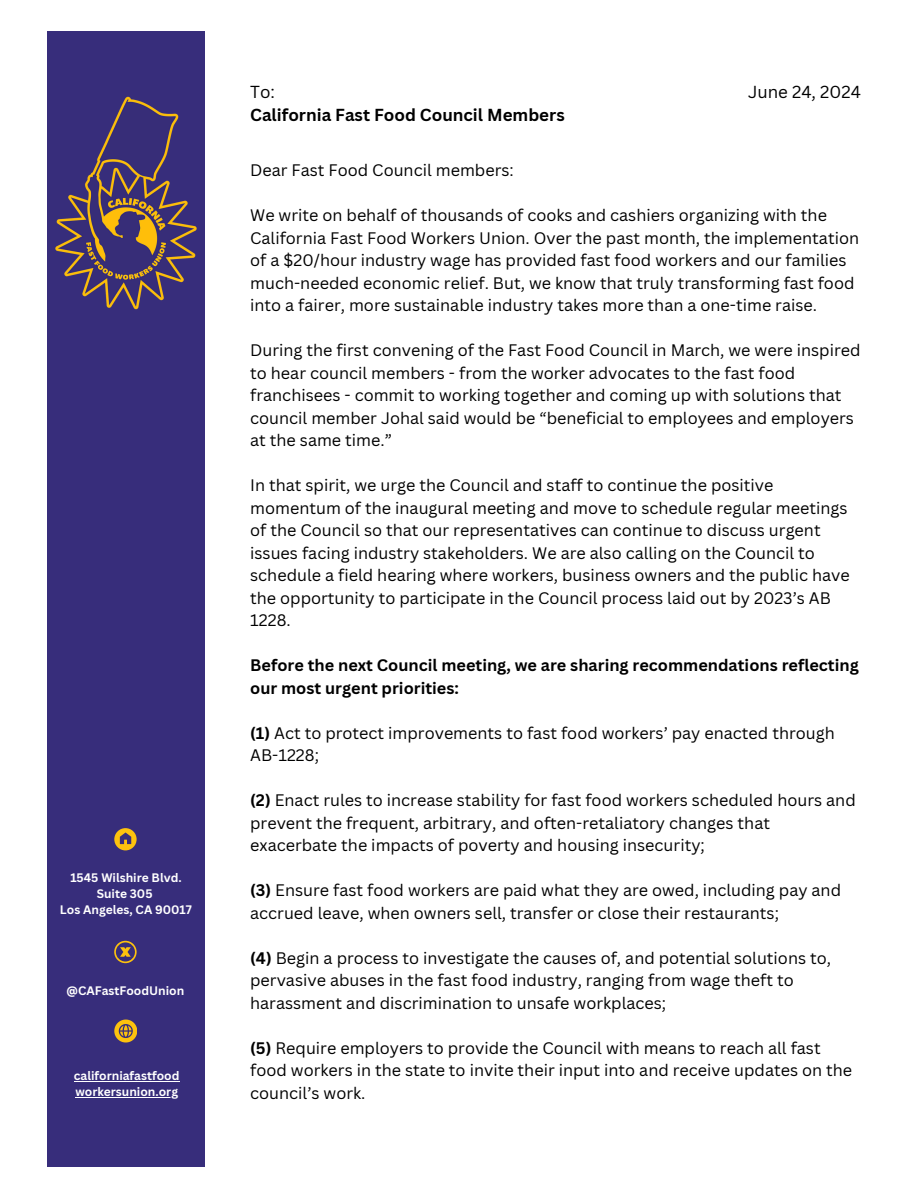
<style>
.page{position:relative;width:918px;height:1188px;background:#fff}
.page>*{position:absolute;margin:0;border:0;box-sizing:border-box;transform-origin:0 0}
.t1{font:700 16.95px "Canva Sans";color:#000}
.t2{font:16.95px "Canva Sans";color:#000}
.t3{font:16.2px/22.5px "Canva Sans";color:#000}
.t4{font:700 16.2px/22.5px "Canva Sans";color:#000}
.t5{font:700 12px "Canva Sans";color:#fff}
.s1{font-weight:700}
</style>
<div class="page">
<div style="left:47px;top:32px;width:158px;height:1135px;background:#372d7b"></div>
<svg style="left:114px;top:1020px;width:23px;height:22px"></svg>
<svg style="left:114px;top:828px;width:23px;height:22px"></svg>
<img style="left:55px;top:96px;width:142px;height:214px">
<svg style="left:114px;top:941px;width:23px;height:22px"></svg>
<hr style="left:74px;top:1081px;width:106px;height:1px;background:#fff">
<hr style="left:75px;top:1097px;width:103px;height:1px;background:#fff">
<h2 class="t5" style="left:70px;top:869px;width:113px">1545 Wilshire Blvd.</h2>
<h2 class="t5" style="left:97px;top:885px;width:57px">Suite 305</h2>
<h2 class="t5" style="left:60px;top:901px;width:134px">Los Angeles, CA 90017</h2>
<h2 class="t5" style="left:67px;top:983px;width:119px">@CAFastFoodUnion</h2>
<h2 class="t5" style="left:74px;top:1068px;width:107px">californiafastfood</h2>
<h2 class="t5" style="left:75px;top:1084px;width:104px">workersunion.org</h2>
<h2 class="t2" style="left:250px;top:80px;width:26px">To:</h2>
<h1 class="t2" style="left:748px;top:80px;width:114px">June 24, 2024</h1>
<h2 class="t1" style="left:250px;top:103px;width:316px">California Fast Food Council Members</h2>
<p class="t3" style="left:250px;top:159px;width:265px">Dear Fast Food Council members:</p>
<p class="t3" style="left:250px;top:204px;width:610px">We write on behalf of thousands of cooks and cashiers organizing with the California Fast Food Workers Union. Over the past month, the implementation of a $20/hour industry wage has provided fast food workers and our families much-needed economic relief. But, we know that truly transforming fast food into a fairer, more sustainable industry takes more than a one-time raise.</p>
<p class="t3" style="left:250px;top:339px;width:612px">During the first convening of the Fast Food Council in March, we were inspired to hear council members - from the worker advocates to the fast food franchisees - commit to working together and coming up with solutions that council member Johal said would be “beneficial to employees and employers at the same time.”</p>
<p class="t3" style="left:250px;top:474px;width:601px">In that spirit, we urge the Council and staff to continue the positive momentum of the inaugural meeting and move to schedule regular meetings of the Council so that our representatives can continue to discuss urgent issues facing industry stakeholders. We are also calling on the Council to schedule a field hearing where workers, business owners and the public have the opportunity to participate in the Council process laid out by 2023’s AB 1228.</p>
<p class="t4" style="left:250px;top:654px;width:610px">Before the next Council meeting, we are sharing recommendations reflecting our most urgent priorities:</p>
<p class="t3" style="left:250px;top:721px;width:586px"><span class="s1">(1)</span> Act to protect improvements to fast food workers’ pay enacted through<br>AB-1228;</p>
<p class="t3" style="left:250px;top:789px;width:607px"><span class="s1">(2)</span> Enact rules to increase stability for fast food workers scheduled hours and prevent the frequent, arbitrary, and often-retaliatory changes that exacerbate the impacts of poverty and housing insecurity;</p>
<p class="t3" style="left:250px;top:879px;width:592px"><span class="s1">(3)</span> Ensure fast food workers are paid what they are owed, including pay and accrued leave, when owners sell, transfer or close their restaurants;</p>
<p class="t3" style="left:250px;top:946px;width:582px"><span class="s1">(4)</span> Begin a process to investigate the causes of, and potential solutions to, pervasive abuses in the fast food industry, ranging from wage theft to harassment and discrimination to unsafe workplaces;</p>
<h2 class="t3" style="left:250px;top:1036px;width:604px"><span class="s1">(5)</span> Require employers to provide the Council with means to reach all fast food workers in the state to invite their input into and receive updates on the council’s work.</h2>
</div>
